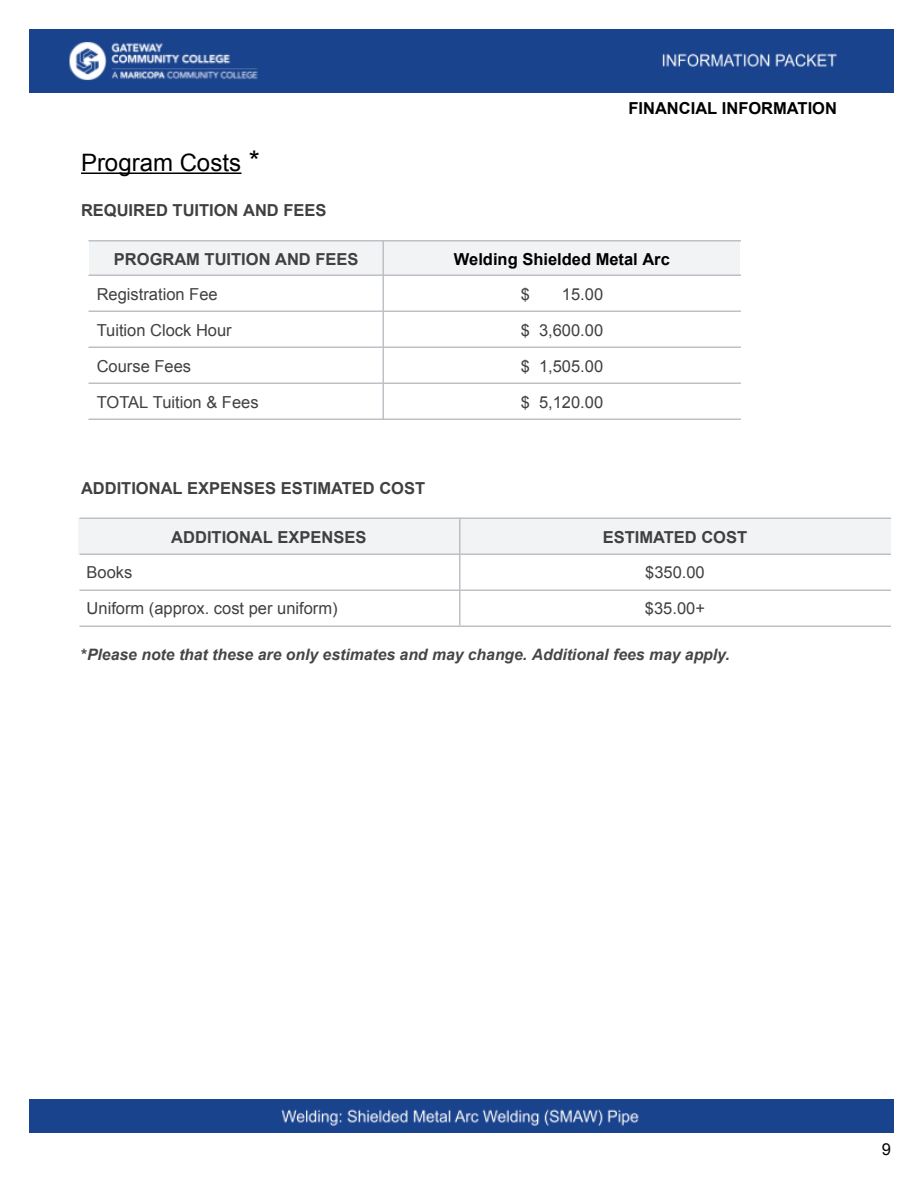
<style>
.page{position:relative;width:918px;height:1188px;background:#fff}
.page>*{position:absolute;margin:0;border:0;box-sizing:border-box;transform-origin:0 0}
.t1{font:24px "Arial";color:#000}
.t2{font:16.5px "Arial";color:#404040}
.t3{font:700 16.5px "Arial";color:#404040}
.t4{font:700 16.5px "Arial";color:#000}
.t5{font:16.5px "Arial";color:#000}
.t6{font:italic 700 15.75px "Arial";color:#444746}
.s1{font-size:28.5px}
.s2{font-style:normal}
</style>
<div class="page">
<div style="left:89px;top:240px;width:295px;height:36px;background:#f1f3f4"></div>
<div style="left:384px;top:240px;width:356px;height:36px;background:#f1f3f4"></div>
<div style="left:79px;top:518px;width:380px;height:36px;background:#f1f3f4"></div>
<div style="left:459px;top:518px;width:432px;height:36px;background:#f1f3f4"></div>
<hr style="left:81px;top:172px;width:161px;height:2px;background:#000">
<hr style="left:382px;top:240px;width:2px;height:180px;background:#bdc1c6">
<hr style="left:89px;top:240px;width:652px;height:1px;background:#bdc1c6">
<hr style="left:89px;top:274px;width:652px;height:2px;background:#bdc1c6">
<hr style="left:89px;top:310px;width:652px;height:2px;background:#bdc1c6">
<hr style="left:89px;top:346px;width:652px;height:2px;background:#bdc1c6">
<hr style="left:89px;top:382px;width:652px;height:2px;background:#bdc1c6">
<hr style="left:89px;top:418px;width:652px;height:2px;background:#bdc1c6">
<hr style="left:459px;top:517px;width:1px;height:108px;background:#bdc1c6">
<hr style="left:80px;top:517px;width:811px;height:2px;background:#bdc1c6">
<hr style="left:80px;top:553px;width:811px;height:2px;background:#bdc1c6">
<hr style="left:80px;top:589px;width:811px;height:2px;background:#bdc1c6">
<hr style="left:80px;top:625px;width:811px;height:2px;background:#bdc1c6">
<img style="left:29px;top:29px;width:864px;height:63px">
<img style="left:29px;top:1099px;width:864px;height:34px">
<p class="t4" style="left:628px;top:99px;width:210px">FINANCIAL INFORMATION</p>
<h1 class="t1" style="left:81px;top:150px;width:181px">Program Costs <span class="s1">*</span></h1>
<p class="t3" style="left:81px;top:201px;width:247px">REQUIRED TUITION AND FEES</p>
<p class="t3" style="left:114px;top:250px;width:246px">PROGRAM TUITION AND FEES</p>
<p class="t4" style="left:454px;top:250px;width:217px">Welding Shielded Metal Arc</p>
<p class="t2" style="left:97px;top:285px;width:122px">Registration Fee</p>
<p class="t2" style="left:521px;top:285px;width:11px">$</p>
<p class="t2" style="left:562px;top:285px;width:43px">15.00</p>
<p class="t2" style="left:97px;top:321px;width:137px">Tuition Clock Hour</p>
<p class="t2" style="left:521px;top:321px;width:84px">$ 3,600.00</p>
<p class="t2" style="left:97px;top:357px;width:96px">Course Fees</p>
<p class="t2" style="left:521px;top:357px;width:84px">$ 1,505.00</p>
<p class="t2" style="left:97px;top:393px;width:163px">TOTAL Tuition &amp; Fees</p>
<p class="t2" style="left:521px;top:393px;width:84px">$ 5,120.00</p>
<p class="t3" style="left:81px;top:479px;width:346px">ADDITIONAL EXPENSES ESTIMATED COST</p>
<p class="t3" style="left:171px;top:528px;width:197px">ADDITIONAL EXPENSES</p>
<p class="t3" style="left:603px;top:528px;width:146px">ESTIMATED COST</p>
<p class="t2" style="left:87px;top:563px;width:47px">Books</p>
<p class="t2" style="left:645px;top:563px;width:61px">$350.00</p>
<p class="t2" style="left:87px;top:599px;width:253px">Uniform (approx. cost per uniform)</p>
<p class="t2" style="left:645px;top:599px;width:62px">$35.00+</p>
<p class="t6" style="left:81px;top:645px;width:650px"><span class="s2">*</span>Please note that these are only estimates and may change. Additional fees may apply.</p>
<p class="t5" style="left:882px;top:1140px;width:11px">9</p>
</div>
